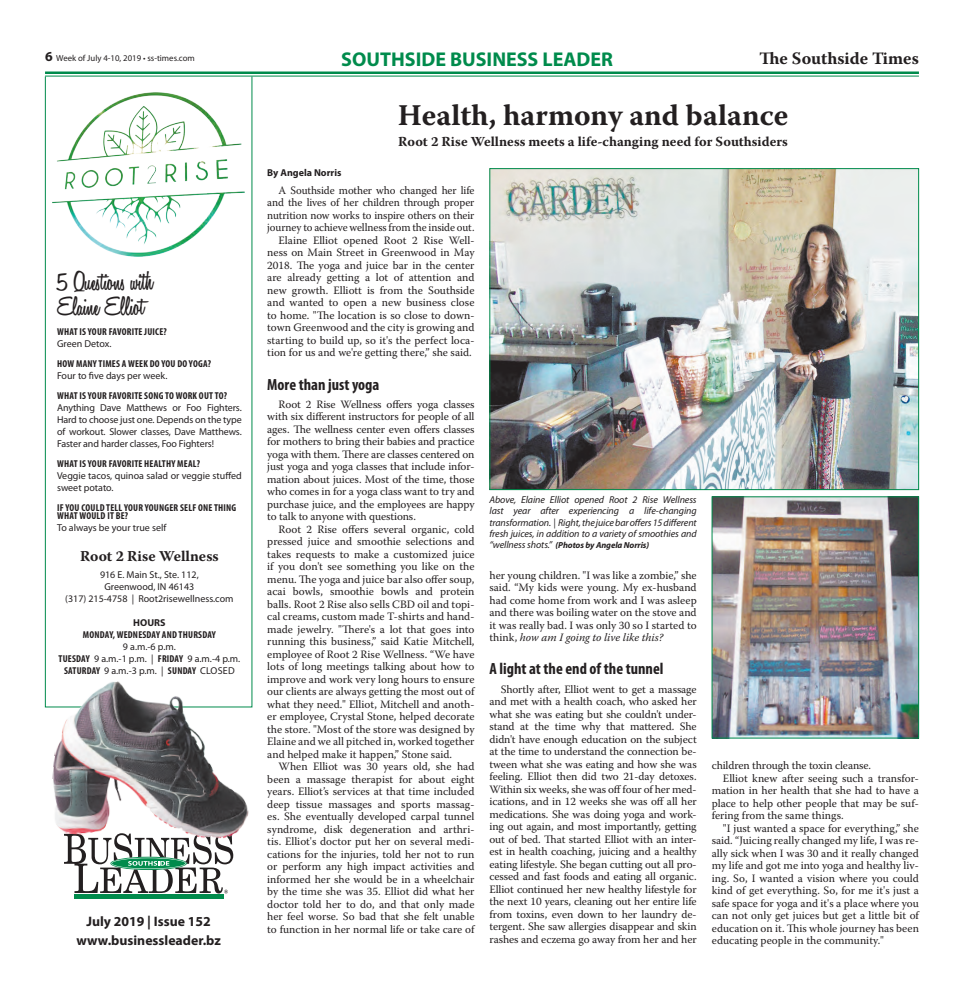
<style>
.page{position:relative;width:964px;height:990px;background:#fff}
.page>*{position:absolute;margin:0;border:0;box-sizing:border-box;transform-origin:0 0}
.SBL_Headline_for_Art{font:700 30px "Warnock Pro";color:#231f20}
.t1{font:600 27.5px/25px "Honey Script";color:#231f20}
.Briefs_Copy{font:700 20px "Myriad Pro";color:#008b4c}
.t2{font:700 17.38px "Warnock Pro";color:#231f20}
.Section_Header{font:700 condensed 16.25px "Myriad Pro";color:#231f20}
.Body_Copy{font:700 15px "Warnock Pro";letter-spacing:.005em;color:#231f20}
.Headline_for_Article{font:700 13.75px "Warnock Pro";color:#231f20}
.t3{font:700 13.75px/18.8px "Myriad Pro";color:#231f20;text-align:center}
.Body_Copy-2{font:11.25px/12.5px "Warnock Pro";color:#231f20;text-align:justify}
.Briefs_Copy-2{font:10px/12px "Myriad Pro";color:#231f20;text-align:justify}
.Briefs_Copy-3{font:700 condensed 10px/8.8px "Myriad Pro";letter-spacing:.02em;color:#231f20}
.Captions_for_Photos{font:italic 10px/11.2px "Myriad Pro";letter-spacing:-.01em;color:#231f20;text-align:justify}
.Byline_for_Article{font:700 10px "Myriad Pro";color:#231f20}
.Briefs_Copy-4{font:700 10px "Myriad Pro";color:#231f20}
.Captions_for_Photos-2{font:italic 700 8.75px "Myriad Pro";letter-spacing:-.01em;color:#231f20}
.t4{font:8.75px "Myriad Pro";color:#231f20}
.s1{font-weight:700;font-size:13.75px}
.s2{font-weight:400;font-stretch:normal}
.s3{font-weight:700;font-stretch:condensed}
.s4{font-weight:400;font-size:10px}
.s5{font-style:italic}
</style>
<div class="page">
<svg style="left:45px;top:77px;width:207px;height:631px"></svg>
<img style="left:491px;top:170px;width:425px;height:318px">
<div style="left:489px;top:168px;width:429px;height:322px;border:1px solid #008b4c"></div>
<img style="left:713px;top:499px;width:203px;height:237px">
<hr style="left:45px;top:72px;width:873px;height:2px;background:#008b4c">
<hr style="left:45px;top:76px;width:873px;height:1px;background:#008b4c">
<div style="left:74px;top:894px;width:150px;height:5px;background:#008b4c"></div>
<svg style="left:64px;top:849px;width:169px;height:45px"></svg>
<img style="left:48px;top:677px;width:205px;height:172px">
<img style="left:53px;top:93px;width:191px;height:163px">
<p class="Briefs_Copy" style="left:341px;top:46px;width:273px">SOUTHSIDE BUSINESS LEADER</p>
<p class="t4" style="left:45px;top:53px;width:151px"><span class="s1">6</span> Week of July 4-10, 2019 • ss-times.com</p>
<h3 class="t2" style="left:759px;top:48px;width:161px">The Southside Times</h3>
<p class="t1" style="left:57px;top:270px;width:97px">5 Questions with<br>Elaine Elliot</p>
<p class="Briefs_Copy-3" style="left:57px;top:327px;width:111px">WHAT IS YOUR FAVORITE JUICE?</p>
<p class="Briefs_Copy-2" style="left:57px;top:337px;width:56px">Green Detox.</p>
<p class="Briefs_Copy-3" style="left:57px;top:359px;width:155px">HOW MANY TIMES A WEEK DO YOU DO YOGA?</p>
<p class="Briefs_Copy-2" style="left:57px;top:369px;width:112px">Four to five days per week.</p>
<p class="Briefs_Copy-3" style="left:57px;top:391px;width:171px">WHAT IS YOUR FAVORITE SONG TO WORK OUT TO?</p>
<p class="Briefs_Copy-2" style="left:57px;top:401px;width:186px">Anything Dave Matthews or Foo Fighters.<br>Hard to choose just one. Depends on the type of workout. Slower classes, Dave Matthews.<br>Faster and harder classes, Foo Fighters!</p>
<p class="Briefs_Copy-3" style="left:57px;top:459px;width:144px">WHAT IS YOUR FAVORITE HEALTHY MEAL?</p>
<p class="Briefs_Copy-2" style="left:57px;top:469px;width:186px">Veggie tacos, quinoa salad or veggie stuffed sweet potato.</p>
<p class="Briefs_Copy-3" style="left:57px;top:503px;width:181px">IF YOU COULD TELL YOUR YOUNGER SELF ONE THING<br>WHAT WOULD IT BE?</p>
<p class="Briefs_Copy-2" style="left:57px;top:522px;width:111px">To always be your true self</p>
<p class="Body_Copy" style="left:80px;top:547px;width:140px">Root 2 Rise Wellness</p>
<p class="Briefs_Copy-2" style="left:100px;top:569px;width:100px;text-align:center">916 E. Main St., Ste. 112,<br>Greenwood, IN 46143</p>
<p class="Briefs_Copy-2" style="left:65px;top:593px;width:170px">(317) 215-4758 | Root2risewellness.com</p>
<p class="Briefs_Copy-4" style="left:133px;top:616px;width:34px">HOURS</p>
<p class="Briefs_Copy-3" style="left:83px;top:628px;width:134px;line-height:12px;text-align:center">MONDAY, WEDNESDAY AND THURSDAY<br><span class="s2">9 a.m.-6 p.m.</span></p>
<p class="Briefs_Copy-2" style="left:59px;top:652px;width:183px"><span class="s3">TUESDAY</span> 9 a.m.-1 p.m. | <span class="s3">FRIDAY</span> 9 a.m.-4 p.m.</p>
<p class="Briefs_Copy-2" style="left:64px;top:664px;width:172px"><span class="s3">SATURDAY</span> 9 a.m.-3 p.m. | <span class="s3">SUNDAY</span> CLOSED</p>
<p class="t3" style="left:76px;top:912px;width:146px">July 2019 | Issue 152 www.businessleader.bz</p>
<p class="SBL_Headline_for_Art" style="left:398px;top:97px;width:391px">Health, harmony and balance</p>
<p class="Headline_for_Article" style="left:398px;top:133px;width:391px">Root 2 Rise Wellness meets a life-changing need for Southsiders</p>
<p class="Byline_for_Article" style="left:267px;top:166px;width:76px">By Angela Norris</p>
<p class="Body_Copy-2" style="left:267px;top:184px;width:209px;text-indent:11px">A Southside mother who changed her life and the lives of her children through proper nutrition now works to inspire others on their journey to achieve wellness from the inside out.</p>
<p class="Body_Copy-2" style="left:267px;top:234px;width:209px;text-indent:11px">Elaine Elliot opened Root 2 Rise Well&shy;ness on Main Street in Greenwood in May 2018. The yoga and juice bar in the center are already getting a lot of attention and new growth. Elliott is from the Southside and wanted to open a new business close to home. "The location is so close to down&shy;town Greenwood and the city is growing and starting to build up, so it's the perfect loca&shy;tion for us and we're getting there,” she said.</p>
<p class="Section_Header" style="left:267px;top:374px;width:113px">More than just yoga</p>
<p class="Body_Copy-2" style="left:267px;top:398px;width:209px;text-indent:11px">Root 2 Rise Wellness offers yoga classes with six different instructors for people of all ages. The wellness center even offers classes for mothers to bring their babies and practice yoga with them. There are classes centered on just yoga and yoga classes that include infor&shy;mation about juices. Most of the time, those who comes in for a yoga class want to try and purchase juice, and the employees are happy to talk to anyone with questions.</p>
<p class="Body_Copy-2" style="left:267px;top:523px;width:209px;text-indent:11px">Root 2 Rise offers several organic, cold pressed juice and smoothie selections and takes requests to make a customized juice if you don't see something you like on the menu. The yoga and juice bar also offer soup, acai bowls, smoothie bowls and protein balls. Root 2 Rise also sells CBD oil and topi&shy;cal creams, custom made T-shirts and hand&shy;made jewelry. "There's a lot that goes into running this business,” said Katie Mitchell, employee of Root 2 Rise Wellness. “We have lots of long meetings talking about how to improve and work very long hours to ensure our clients are always getting the most out of what they need." Elliot, Mitchell and anoth&shy;er employee, Crystal Stone, helped decorate the store. "Most of the store was designed by Elaine and we all pitched in, worked together and helped make it happen,” Stone said.</p>
<p class="Body_Copy-2" style="left:267px;top:760px;width:209px;text-indent:11px">When Elliot was 30 years old, she had been a massage therapist for about eight years. Elliot’s services at that time included deep tissue massages and sports massag&shy;es. She eventually developed carpal tunnel syndrome, disk degeneration and arthri&shy;tis. Elliot's doctor put her on several medi&shy;cations for the injuries, told her not to run or perform any high impact activities and informed her she would be in a wheelchair by the time she was 35. Elliot did what her doctor told her to do, and that only made her feel worse. So bad that she felt unable to function in her normal life or take care of</p>
<p class="Captions_for_Photos" style="left:489px;top:494px;width:209px">Above, Elaine Elliot opened Root 2 Rise Wellness last year after experiencing a life-changing transformation. | Right, the juice bar offers 15 different fresh juices, in addition to a variety of smoothies and</p>
<p class="Captions_for_Photos-2" style="left:489px;top:539px;width:161px"><span class="s4">“wellness shots.”</span> (Photos by Angela Norris)</p>
<p class="Body_Copy-2" style="left:489px;top:569px;width:209px">her young children. "I was like a zombie,” she said. “My kids were young. My ex-husband had come home from work and I was asleep and there was boiling water on the stove and it was really bad. I was only 30 so I started to think, <span class="s5">how am I going to live like this?</span></p>
<p class="Section_Header" style="left:489px;top:659px;width:175px">A light at the end of the tunnel</p>
<p class="Body_Copy-2" style="left:489px;top:682px;width:209px;text-indent:11px">Shortly after, Elliot went to get a massage and met with a health coach, who asked her what she was eating but she couldn't under&shy;stand at the time why that mattered. She didn't have enough education on the subject at the time to understand the connection be&shy;tween what she was eating and how she was feeling. Elliot then did two 21-day detoxes.<br>Within six weeks, she was off four of her med&shy;ications, and in 12 weeks she was off all her medications. She was doing yoga and work&shy;ing out again, and most importantly, getting out of bed. That started Elliot with an inter&shy;est in health coaching, juicing and a healthy eating lifestyle. She began cutting out all pro&shy;cessed and fast foods and eating all organic.<br>Elliot continued her new healthy lifestyle for the next 10 years, cleaning out her entire life from toxins, even down to her laundry de&shy;tergent. She saw allergies disappear and skin rashes and eczema go away from her and her</p>
<p class="Body_Copy-2" style="left:711px;top:759px;width:161px">children through the toxin cleanse.</p>
<p class="Body_Copy-2" style="left:711px;top:771px;width:209px;text-indent:11px">Elliot knew after seeing such a transfor&shy;mation in her health that she had to have a place to help other people that may be suf&shy;fering from the same things.</p>
<p class="Body_Copy-2" style="left:711px;top:821px;width:209px;text-indent:11px">"I just wanted a space for everything,” she said. “Juicing really changed my life, I was re&shy;ally sick when I was 30 and it really changed my life and got me into yoga and healthy liv&shy;ing. So, I wanted a vision where you could kind of get everything. So, for me it's just a safe space for yoga and it's a place where you can not only get juices but get a little bit of education on it. This whole journey has been educating people in the community."</p>
</div>
